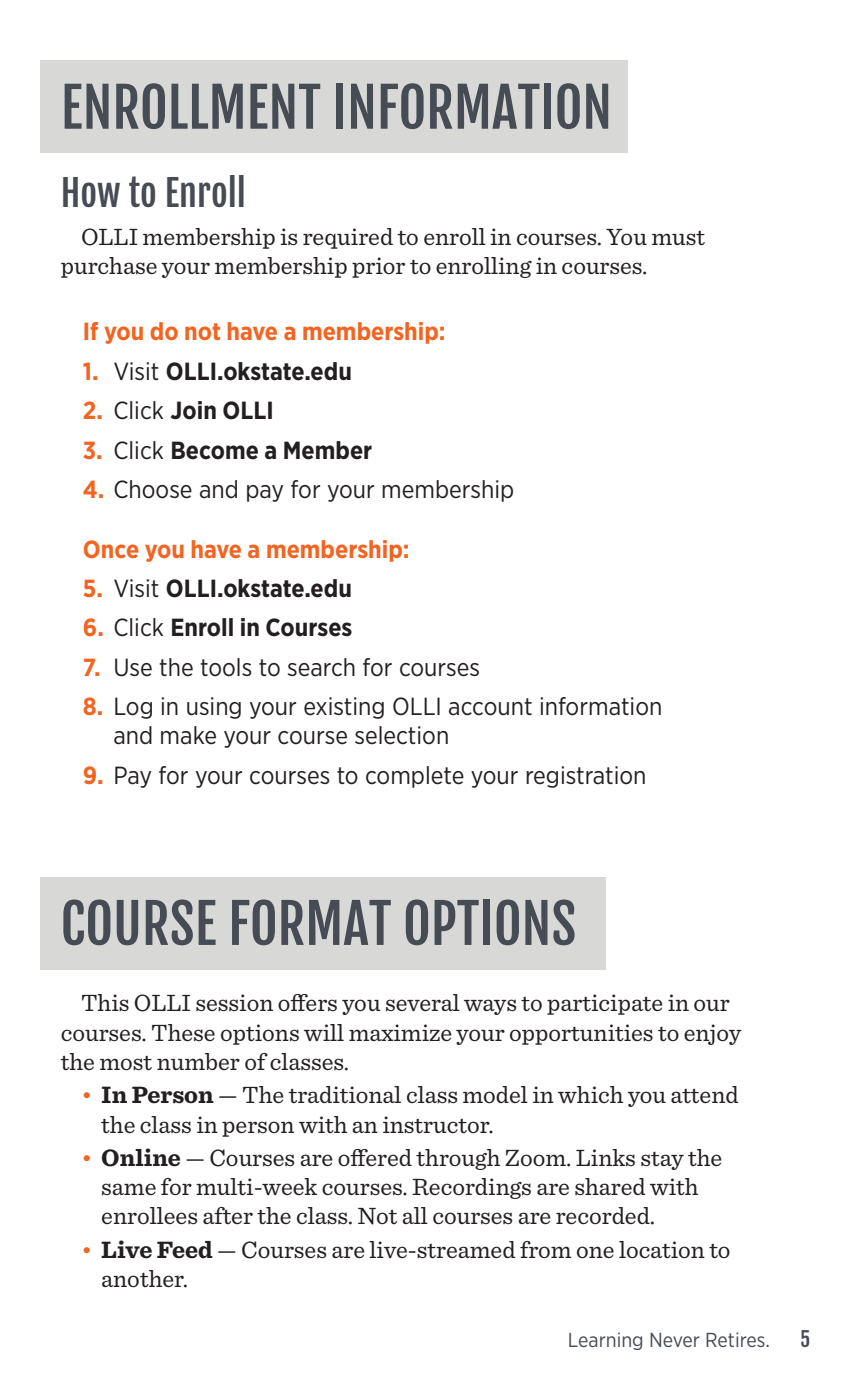
<style>
.page{position:relative;width:851px;height:1377px;background:#fff}
.page>*{position:absolute;margin:0;border:0;box-sizing:border-box;transform-origin:0 0}
.t1{font:54px "Fjalla One";color:#464b54}
.t2{font:36px "Fjalla One";color:#464b54}
.t3{font:24.75px/29.2px "Sentinel";color:#231f20}
.t4{font:24.75px/29.2px "Gotham Narrow";color:#231f20}
.t5{font:700 24.75px "Gotham Narrow";color:#231f20}
.t6{font:700 24.75px "Gotham Narrow";color:#f36421}
.t7{font:20.25px "Gotham Narrow";color:#464b54}
.t8{font:20.25px "Fjalla One";color:#464b54}
.s1{color:#f36421}
.s2{font-weight:400}
.s3{font-weight:700;color:#f36421}
.s4{font-weight:700}
</style>
<div class="page">
<div style="left:40px;top:61px;width:588px;height:92px;background:#d8d9d7"></div>
<div style="left:40px;top:877px;width:565px;height:92px;background:#d8d9d7"></div>
<h1 class="t1" style="left:61px;top:74px;width:552px">ENROLLMENT INFORMATION</h1>
<h2 class="t2" style="left:61px;top:171px;width:187px">How to Enroll</h2>
<p class="t3" style="left:61px;top:220px;width:646px;text-indent:20px">OLLI membership is required to enroll in courses. You must purchase your membership prior to enrolling in courses.</p>
<p class="t6" style="left:83px;top:316px;width:364px">If you do not have a membership:</p>
<p class="t5" style="left:83px;top:355px;width:270px"><span class="s1">1.</span> <span class="s2">Visit</span> OLLI.okstate.edu</p>
<p class="t5" style="left:83px;top:395px;width:192px"><span class="s1">2.</span> <span class="s2">Click</span> Join OLLI</p>
<p class="t5" style="left:83px;top:434px;width:291px"><span class="s1">3.</span> <span class="s2">Click</span> Become a Member</p>
<p class="t4" style="left:83px;top:474px;width:433px"><span class="s3">4.</span> Choose and pay for your membership</p>
<p class="t6" style="left:83px;top:533px;width:328px">Once you have a membership:</p>
<p class="t5" style="left:83px;top:572px;width:270px"><span class="s1">5.</span> <span class="s2">Visit</span> OLLI.okstate.edu</p>
<p class="t5" style="left:83px;top:612px;width:271px"><span class="s1">6.</span> <span class="s2">Click</span> Enroll in Courses</p>
<p class="t4" style="left:83px;top:652px;width:398px"><span class="s3">7.</span> Use the tools to search for courses</p>
<p class="t4" style="left:113px;top:691px;width:550px;text-indent:-30px"><span class="s3">8.</span> Log in using your existing OLLI account information and make your course selection</p>
<p class="t4" style="left:83px;top:760px;width:565px"><span class="s3">9.</span> Pay for your courses to complete your registration</p>
<h1 class="t1" style="left:61px;top:890px;width:517px">COURSE FORMAT OPTIONS</h1>
<p class="t3" style="left:61px;top:987px;width:682px;text-indent:20px">This OLLI session offers you several ways to participate in our courses. These options will maximize your opportunities to enjoy the most number of classes.</p>
<p class="t3" style="left:101px;top:1079px;width:638px;text-indent:-20px"><span class="s1">•</span> <span class="s4">In Person</span> — The traditional class model in which you attend the class in person with an instructor.</p>
<p class="t3" style="left:101px;top:1141px;width:622px;text-indent:-20px"><span class="s1">•</span> <span class="s4">Online</span> — Courses are offered through Zoom. Links stay the same for multi-week courses. Recordings are shared with enrollees after the class. Not all courses are recorded.</p>
<p class="t3" style="left:101px;top:1233px;width:630px;text-indent:-20px"><span class="s1">•</span> <span class="s4">Live Feed</span> — Courses are live-streamed from one location to another.</p>
<p class="t7" style="left:567px;top:1327px;width:204px">Learning Never Retires.</p>
<p class="t8" style="left:800px;top:1326px;width:12px">5</p>
</div>
